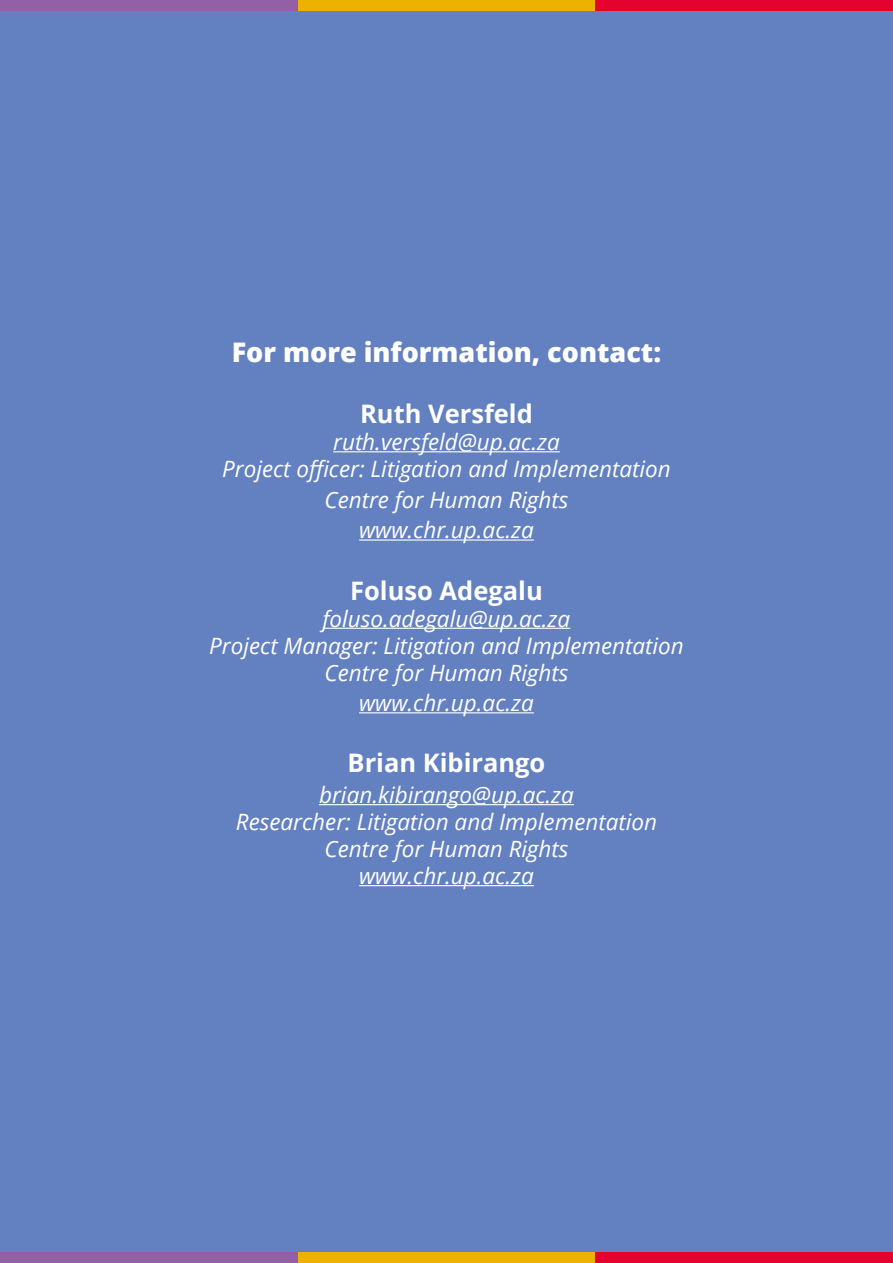
<style>
.page{position:relative;width:893px;height:1263px;background:#6380c0}
.page>*{position:absolute;margin:0;border:0;box-sizing:border-box;transform-origin:0 0}
.t1{font:800 27px "Open Sans";color:#fff}
.t2{font:700 25.5px "Open Sans";color:#fff}
.t3{font:italic 22.5px/27px "Open Sans";color:#fff;text-align:center}
</style>
<div class="page">
<hr style="left:333px;top:451px;width:227px;height:1px;background:#fff">
<hr style="left:359px;top:539px;width:175px;height:2px;background:#fff">
<hr style="left:323px;top:628px;width:247px;height:1px;background:#fff">
<hr style="left:359px;top:712px;width:175px;height:1px;background:#fff">
<hr style="left:319px;top:804px;width:255px;height:1px;background:#fff">
<hr style="left:359px;top:885px;width:175px;height:1px;background:#fff">
<div style="left:0;top:0;width:298px;height:11px;background:#9460a5"></div>
<div style="left:298px;top:0;width:297px;height:11px;background:#ebb300"></div>
<div style="left:595px;top:0;width:298px;height:11px;background:#e4022e"></div>
<div style="left:0;top:1252px;width:298px;height:11px;background:#9460a5"></div>
<div style="left:298px;top:1252px;width:297px;height:11px;background:#ebb300"></div>
<div style="left:595px;top:1252px;width:298px;height:11px;background:#e4022e"></div>
<p class="t1" style="left:232px;top:332px;width:431px">For more information, contact:</p>
<p class="t2" style="left:360px;top:396px;width:174px">Ruth Versfeld</p>
<p class="t3" style="left:222px;top:428px;width:450px">ruth.versfeld@up.ac.za<br>Project officer: Litigation and Implementation</p>
<p class="t3" style="left:324px;top:484px;width:245px;line-height:30.6px">Centre for Human Rights www.chr.up.ac.za</p>
<p class="t2" style="left:350px;top:572px;width:194px">Foluso Adegalu</p>
<p class="t3" style="left:209px;top:604px;width:476px">foluso.adegalu@up.ac.za<br>Project Manager: Litigation and Implementation<br>Centre for Human Rights</p>
<p class="t3" style="left:359px;top:689px;width:176px">www.chr.up.ac.za</p>
<p class="t2" style="left:348px;top:745px;width:199px">Brian Kibirango</p>
<p class="t3" style="left:236px;top:781px;width:423px">brian.kibirango@up.ac.za<br>Researcher: Litigation and Implementation<br>Centre for Human Rights www.chr.up.ac.za</p>
</div>
